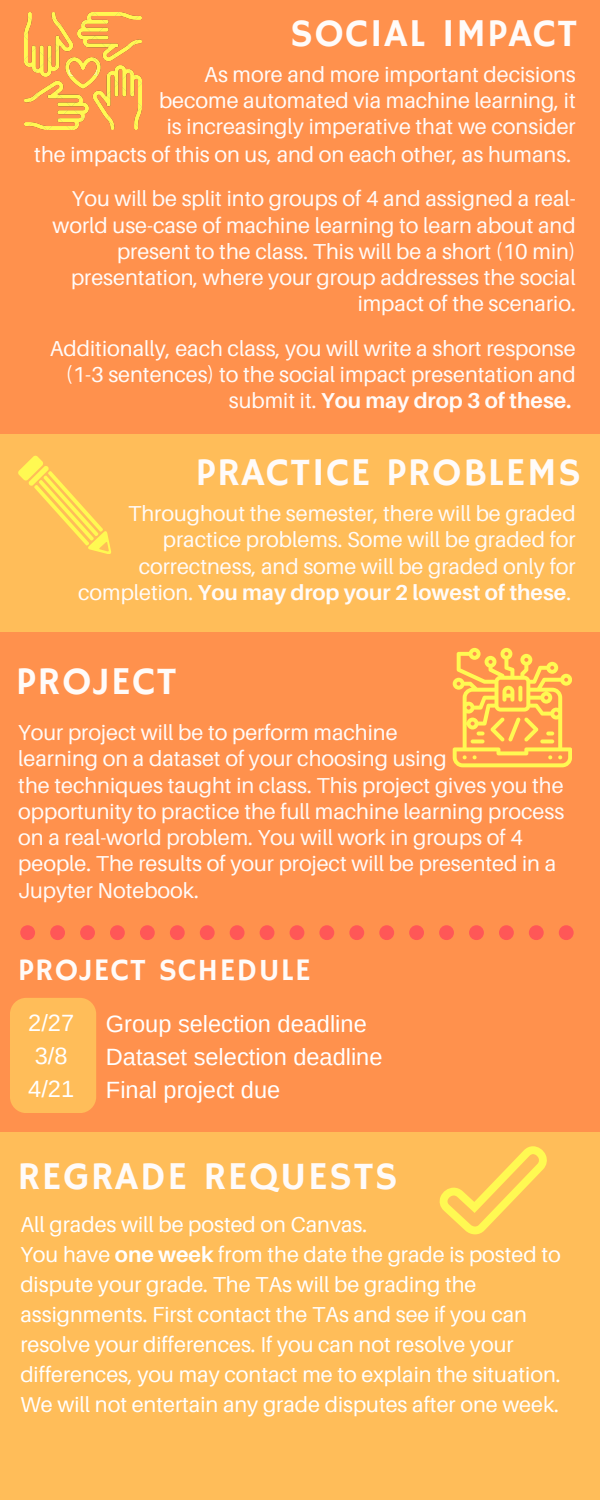
<style>
.page{position:relative;width:600px;height:1500px;background:#ff914d}
.page>*{position:absolute;margin:0;border:0;box-sizing:border-box;transform-origin:0 0}
.t1{font:39.3px "Hammersmith One";letter-spacing:.04em;color:#fffbf9}
.t2{font:31.3px "Hammersmith One";letter-spacing:.04em;color:#fffbf9}
.t3{font:23.6px "Arimo";color:#fff}
.t4{font:21.6px/26.2px "Aileron";color:#fffbf9;text-align:right}
.t5{font:21.6px/30px "Aileron";color:#fff}
.s1{font-weight:700}
</style>
<div class="page">
<div style="left:10px;top:998px;width:86px;height:115px;background:#ffbd59;border-radius:16px"></div>
<div style="left:170px;top:925px;width:15px;height:15px;background:#ff5757;border-radius:50%"></div>
<div style="left:200px;top:925px;width:15px;height:15px;background:#ff5757;border-radius:50%"></div>
<div style="left:140px;top:925px;width:15px;height:15px;background:#ff5757;border-radius:50%"></div>
<div style="left:260px;top:925px;width:14px;height:15px;background:#ff5757;border-radius:50%"></div>
<svg style="left:20px;top:925px;width:15px;height:15px"></svg>
<div style="left:290px;top:925px;width:14px;height:15px;background:#ff5757;border-radius:50%"></div>
<div style="left:50px;top:925px;width:15px;height:15px;background:#ff5757;border-radius:50%"></div>
<div style="left:80px;top:925px;width:15px;height:15px;background:#ff5757;border-radius:50%"></div>
<div style="left:110px;top:925px;width:15px;height:15px;background:#ff5757;border-radius:50%"></div>
<div style="left:230px;top:925px;width:15px;height:15px;background:#ff5757;border-radius:50%"></div>
<div style="left:469px;top:925px;width:15px;height:15px;background:#ff5757;border-radius:50%"></div>
<div style="left:499px;top:925px;width:15px;height:15px;background:#ff5757;border-radius:50%"></div>
<div style="left:529px;top:925px;width:15px;height:15px;background:#ff5757;border-radius:50%"></div>
<div style="left:559px;top:925px;width:15px;height:15px;background:#ff5757;border-radius:50%"></div>
<div style="left:439px;top:925px;width:15px;height:15px;background:#ff5757;border-radius:50%"></div>
<div style="left:349px;top:925px;width:15px;height:15px;background:#ff5757;border-radius:50%"></div>
<div style="left:379px;top:925px;width:15px;height:15px;background:#ff5757;border-radius:50%"></div>
<div style="left:319px;top:925px;width:15px;height:15px;background:#ff5757;border-radius:50%"></div>
<div style="left:409px;top:925px;width:15px;height:15px;background:#ff5757;border-radius:50%"></div>
<img style="left:25px;top:13px;width:117px;height:117px">
<div style="left:0;top:434px;width:600px;height:197px;background:#ffbd59"></div>
<svg style="left:18px;top:456px;width:93px;height:98px"></svg>
<svg style="left:453px;top:648px;width:119px;height:119px"></svg>
<div style="left:0;top:1132px;width:600px;height:368px;background:#ffbd59"></div>
<svg style="left:440px;top:1146px;width:107px;height:88px"></svg>
<p class="t1" style="left:290px;top:11px;width:289px">SOCIAL IMPACT</p>
<p class="t4" style="left:159px;top:61px;width:418px">As more and more important decisions become automated via machine learning, it is increasingly imperative that we consider</p>
<p class="t4" style="left:34px;top:141px;width:538px">the impacts of this on us, and on each other, as humans.</p>
<p class="t4" style="left:53px;top:185px;width:525px">You will be split into groups of 4 and assigned a real&shy;world use-case of machine learning to learn about and present to the class. This will be a short (10 min) presentation, where your group addresses the social impact of the scenario.</p>
<p class="t4" style="left:50px;top:335px;width:527px">Additionally, each class, you will write a short response (1-3 sentences) to the social impact presentation and submit it. <span class="s1">You may drop 3 of these.</span></p>
<p class="t1" style="left:196px;top:450px;width:387px">PRACTICE PROBLEMS</p>
<p class="t4" style="left:78px;top:500px;width:499px">Throughout the semester, there will be graded practice problems. Some will be graded for correctness, and some will be graded only for completion. <span class="s1">You may drop your 2 lowest of these</span>.</p>
<p class="t1" style="left:16px;top:659px;width:162px">PROJECT</p>
<p class="t4" style="left:18px;top:719px;width:381px">Your project will be to perform machine</p>
<p class="t4" style="left:18px;top:745px;width:430px">learning on a dataset of your choosing using</p>
<p class="t4" style="left:18px;top:772px;width:547px;text-align:left">the techniques taught in class. This project gives you the opportunity to practice the full machine learning process on a real-world problem. You will work in groups of 4 people. The results of your project will be presented in a Jupyter Notebook.</p>
<p class="t2" style="left:18px;top:952px;width:294px">PROJECT SCHEDULE</p>
<p class="t3" style="left:28px;top:1009px;width:47px">2/27</p>
<p class="t3" style="left:35px;top:1042px;width:34px">3/8</p>
<p class="t3" style="left:28px;top:1075px;width:47px">4/21</p>
<p class="t3" style="left:106px;top:1011px;width:262px">Group selection deadline</p>
<p class="t3" style="left:106px;top:1044px;width:278px">Dataset selection deadline</p>
<p class="t3" style="left:106px;top:1077px;width:176px">Final project due</p>
<p class="t1" style="left:17px;top:1153px;width:382px">REGRADE REQUESTS</p>
<p class="t5" style="left:20px;top:1209px;width:348px">All grades will be posted on Canvas.</p>
<p class="t5" style="left:20px;top:1239px;width:542px">You have <span class="s1">one week</span> from the date the grade is posted to dispute your grade. The TAs will be grading the assignments. First contact the TAs and see if you can resolve your differences. If you can not resolve your differences, you may contact me to explain the situation.<br>We will not entertain any grade disputes after one week.</p>
</div>
